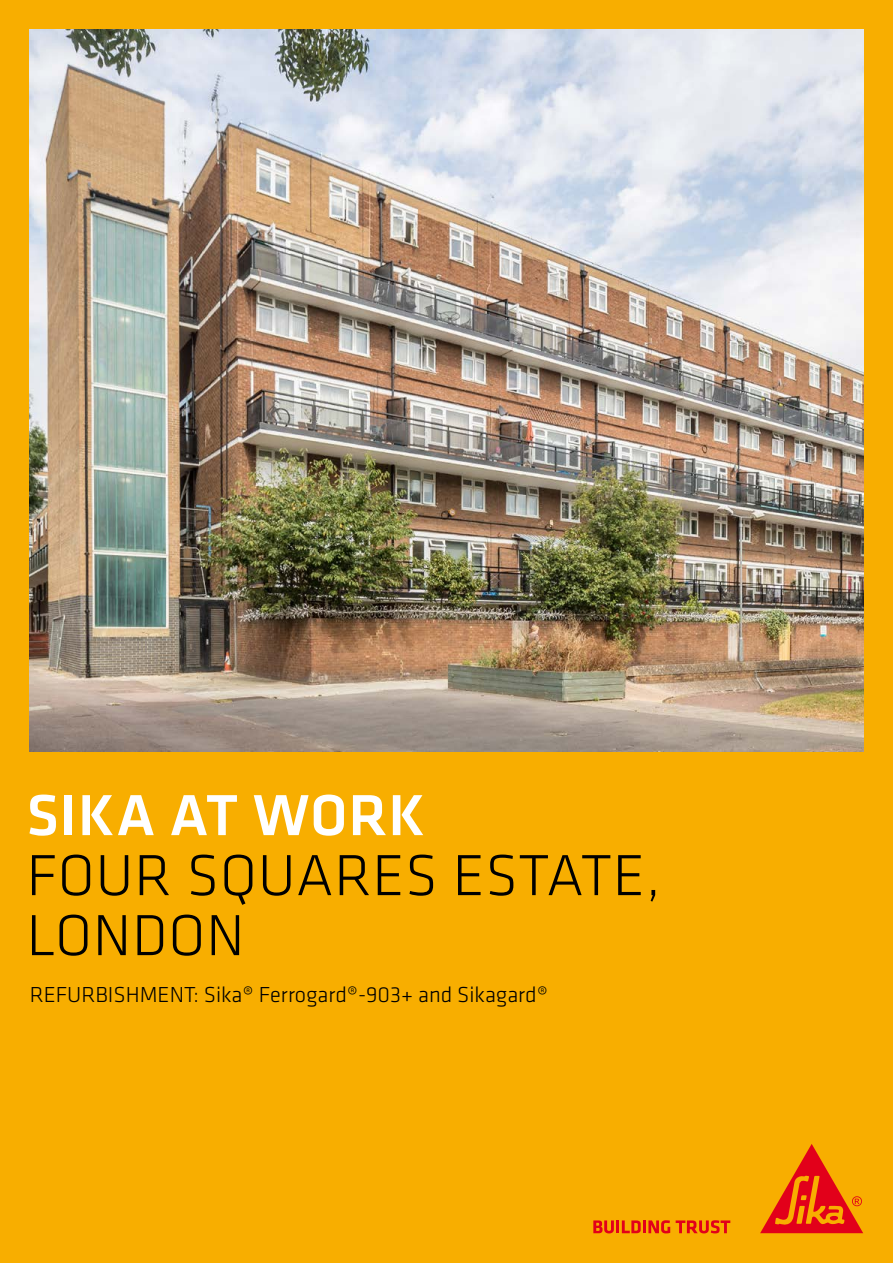
<style>
.page{position:relative;width:893px;height:1263px;background:#f8ae00}
.page>*{position:absolute;margin:0;border:0;box-sizing:border-box;transform-origin:0 0}
.t1{font:300 60px/60px "Klavika";letter-spacing:.015em;color:#000}
.t2{font:500 60px "Klavika";letter-spacing:.015em;color:#fff}
.t3{font:300 22.5px "Klavika";color:#000}
</style>
<div class="page">
<svg style="left:593px;top:1220px;width:77px;height:13px"></svg>
<svg style="left:676px;top:1220px;width:54px;height:13px"></svg>
<svg style="left:760px;top:1144px;width:103px;height:89px"></svg>
<img style="left:30px;top:30px;width:833px;height:722px">
<h1 class="t2" style="left:27px;top:775px;width:400px">SIKA AT WORK</h1>
<h1 class="t1" style="left:27px;top:845px;width:635px">FOUR SQUARES ESTATE,<br>LONDON</h1>
<p class="t3" style="left:30px;top:981px;width:520px">REFURBISHMENT: Sika® Ferrogard®-903+ and Sikagard®</p>
</div>
